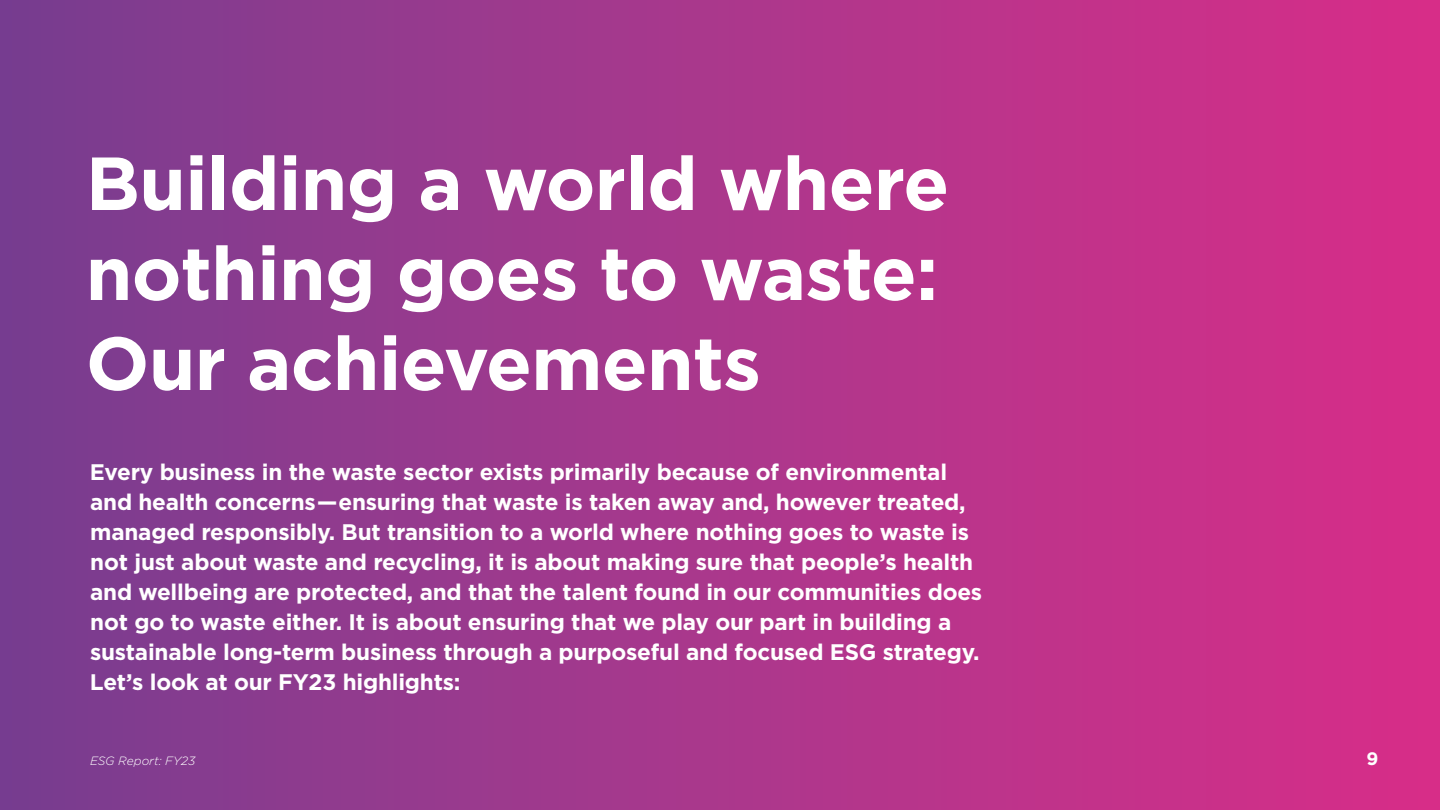
<style>
.page{position:relative;width:1440px;height:810px;background:#fff}
.page>*{position:absolute;margin:0;border:0;box-sizing:border-box;transform-origin:0 0}
.t1{font:700 75px/90px "Gotham";letter-spacing:-.01em;color:#fff}
.t2{font:700 22.5px/30px "Gotham";letter-spacing:-.01em;color:#fff}
.t3{font:700 18px "Gotham";color:#fff}
.t4{font:italic 300 12px "Gotham";color:#fff}
</style>
<div class="page">
<div style="left:0;top:0;width:1440px;height:810px;background:linear-gradient(to right,#793e90,#da2e88)"></div>
<h1 class="t1" style="left:86px;top:138px;width:865px">Building a world where nothing goes to waste:<br>Our achievements</h1>
<p class="t2" style="left:90px;top:457px;width:894px">Every business in the waste sector exists primarily because of environmental and health concerns — ensuring that waste is taken away and, however treated, managed responsibly. But transition to a world where nothing goes to waste is not just about waste and recycling, it is about making sure that people’s health and wellbeing are protected, and that the talent found in our communities does not go to waste either. It is about ensuring that we play our part in building a sustainable long-term business through a purposeful and focused ESG strategy.<br>Let’s look at our FY23 highlights:</p>
<p class="t4" style="left:90px;top:753px;width:107px">ESG Report: FY23</p>
<p class="t3" style="left:1367px;top:747px;width:13px">9</p>
</div>
